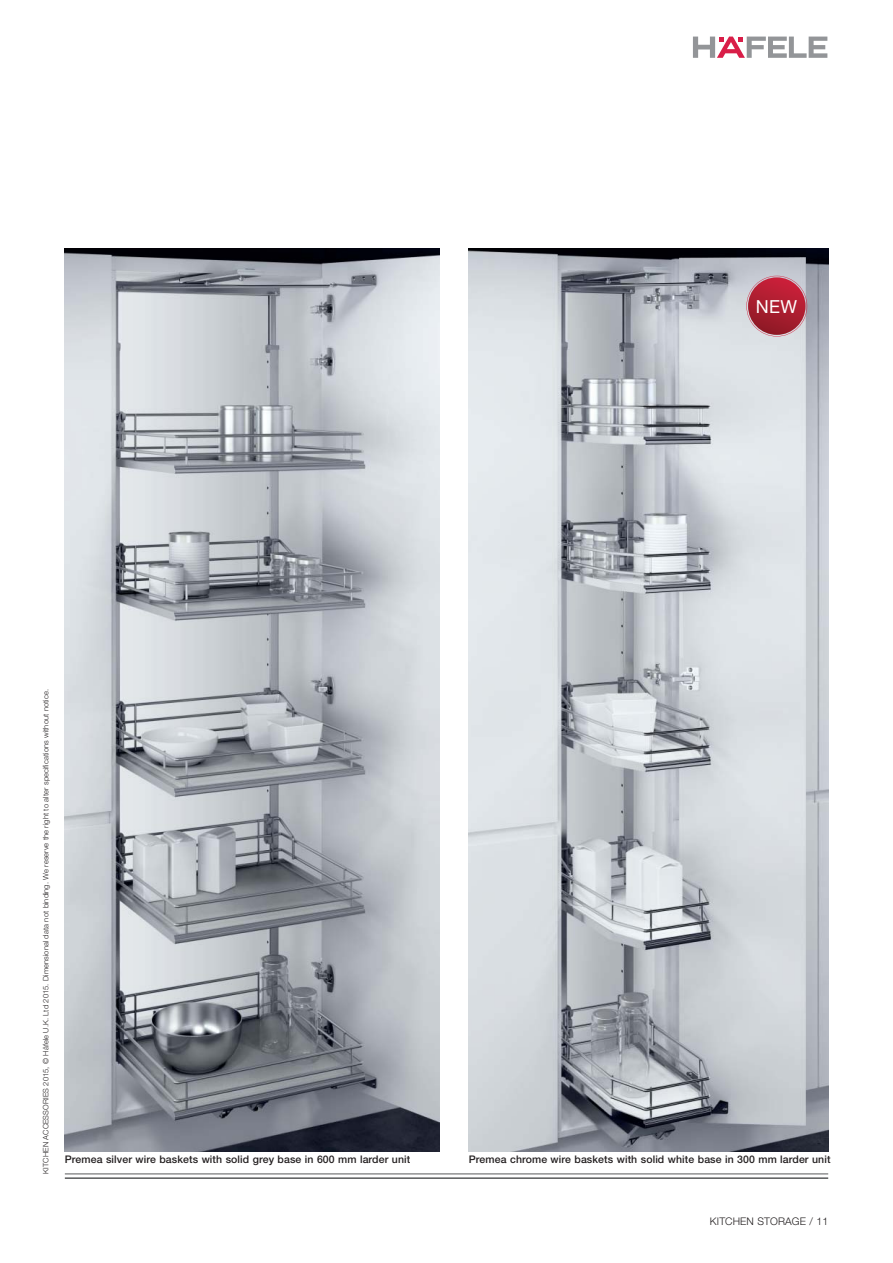
<style>
.page{position:relative;width:893px;height:1263px;background:#fff}
.page>*{position:absolute;margin:0;border:0;box-sizing:border-box;transform-origin:0 0}
.t1{font:18px "Helvetica Neue LT Pro";color:#fff}
.t2{font:500 10.5px "Helvetica Neue";letter-spacing:.01em;color:#231f20}
.t3{font:300 10.5px "Helvetica Neue";letter-spacing:.01em;color:#231f20}
.t4{font:300 7.5px "Helvetica Neue";letter-spacing:.01em;color:#231f20}
</style>
<div class="page">
<svg style="left:693px;top:37px;width:134px;height:21px"></svg>
<hr style="left:65px;top:1174px;width:763px;height:1px;background:#58595b">
<hr style="left:65px;top:1177px;width:763px;height:2px;background:#58595b">
<img style="left:65px;top:248px;width:374px;height:903px">
<img style="left:469px;top:248px;width:359px;height:903px">
<svg style="left:746px;top:276px;width:61px;height:61px;background:#b75060"></svg>
<h1 class="t1" style="left:756px;top:296px;width:43px">NEW</h1>
<p class="t4" style="left:43px;top:1174px;width:486px;rotate:-90deg">KITCHEN ACCESSORIES 2015, © Häfele U.K. Ltd 2015. Dimensional data not binding. We reserve the right to alter specifications without notice.</p>
<h2 class="t2" style="left:65px;top:1156px;width:347px">Premea silver wire baskets with solid grey base in 600 mm larder unit</h2>
<h2 class="t2" style="left:469px;top:1156px;width:363px">Premea chrome wire baskets with solid white base in 300 mm larder unit</h2>
<h2 class="t3" style="left:710px;top:1218px;width:120px">KITCHEN STORAGE / 11</h2>
</div>
